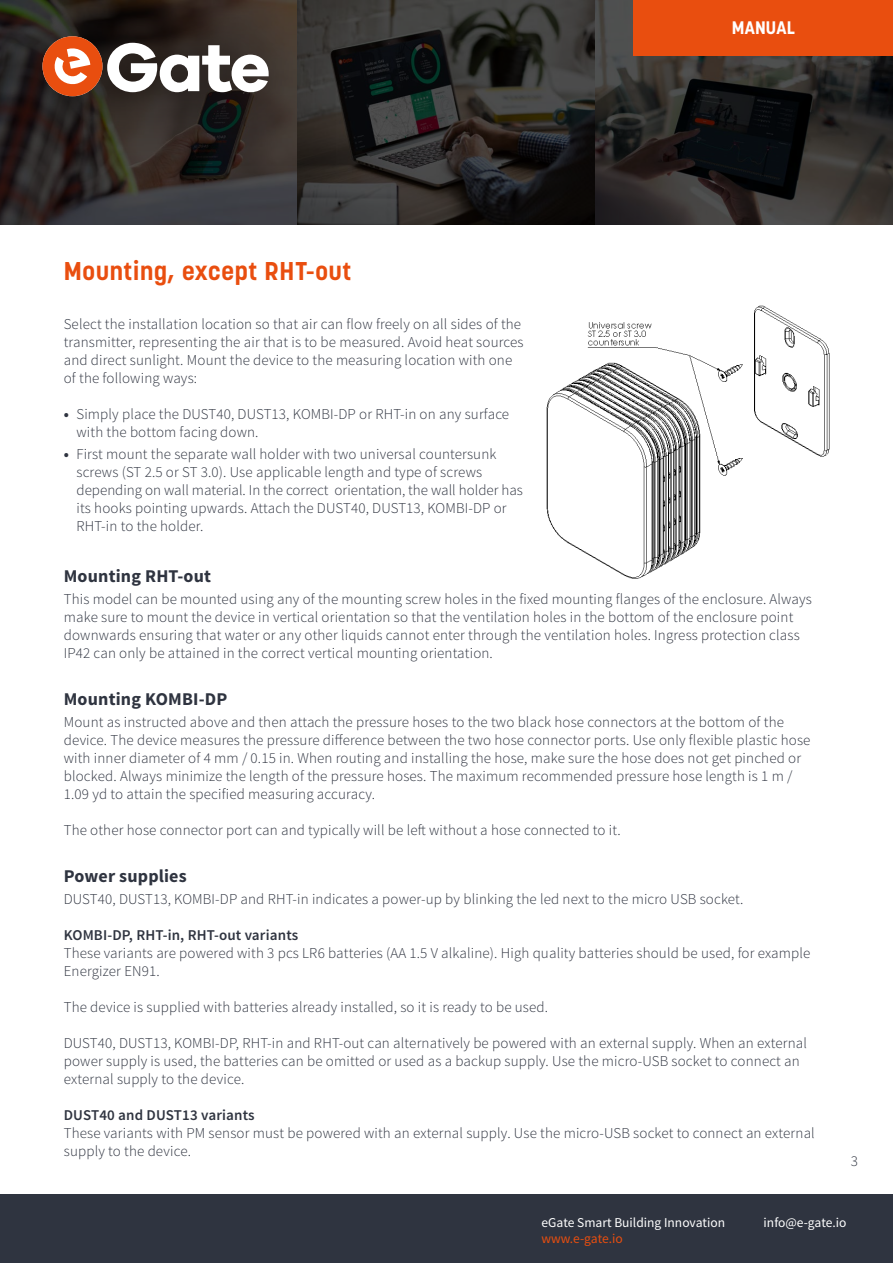
<style>
.page{position:relative;width:893px;height:1263px;background:#fff}
.page>*{position:absolute;margin:0;border:0;box-sizing:border-box;transform-origin:0 0}
.t1{font:700 25.5px "Korolev";letter-spacing:.03em;color:#e94e0f}
.t2{font:700 18px "Source Sans Pro";letter-spacing:.01em;color:#2f3440}
.t3{font:700 18px "Korolev";letter-spacing:.01em;color:#fff}
.t4{font:300 15px/18px "Source Sans Pro";letter-spacing:.01em;color:#2f3440}
.t5{font:600 15px "Source Sans Pro";letter-spacing:.01em;color:#2f3440}
.t6{font:13.5px "Source Sans Pro";color:#fff}
.t7{font:13.5px "Source Sans Pro";color:#e94e0f}
.s1{font-weight:700}
</style>
<div class="page">
<svg style="left:0;top:0;width:893px;height:225px;background:#2b2a29"></svg>
<div style="left:0;top:1195px;width:893px;height:68px;background:#2f3440"></div>
<svg style="left:0;top:0;width:336px;height:166px;background:#2e2824"></svg>
<svg style="left:43px;top:36px;width:226px;height:60px"></svg>
<div style="left:634px;top:0;width:259px;height:55px;background:#e94e0f"></div>
<img style="left:546px;top:305px;width:284px;height:274px">
<div style="left:560px;top:415px;width:27px;height:46px;background:#fff"></div>
<p class="t3" style="left:732px;top:17px;width:64px">MANUAL</p>
<h1 class="t1" style="left:64px;top:255px;width:289px">Mounting, except RHT-out</h1>
<p class="t4" style="left:64px;top:315px;width:461px">Select the installation location so that air can flow freely on all sides of the transmitter, representing the air that is to be measured. Avoid heat sources and direct sunlight. Mount the device to the measuring location with one of the following ways:</p>
<p class="t4" style="left:77px;top:405px;width:434px;text-indent:-13px"><span class="s1">•</span> Simply place the DUST40, DUST13, KOMBI-DP or RHT-in on any surface with the bottom facing down.</p>
<p class="t4" style="left:77px;top:445px;width:448px;text-indent:-13px"><span class="s1">•</span> First mount the separate wall holder with two universal countersunk screws (ST 2.5 or ST 3.0). Use applicable length and type of screws depending on wall material. In the correct orientation, the wall holder has its hooks pointing upwards. Attach the DUST40, DUST13, KOMBI-DP or RHT-in to the holder.</p>
<p class="t2" style="left:64px;top:564px;width:149px">Mounting RHT-out</p>
<p class="t4" style="left:64px;top:590px;width:750px">This model can be mounted using any of the mounting screw holes in the fixed mounting flanges of the enclosure. Always make sure to mount the device in vertical orientation so that the ventilation holes in the bottom of the enclosure point downwards ensuring that water or any other liquids cannot enter through the ventilation holes. Ingress protection class IP42 can only be attained in the correct vertical mounting orientation.</p>
<p class="t2" style="left:64px;top:687px;width:165px">Mounting KOMBI-DP</p>
<p class="t4" style="left:64px;top:713px;width:748px">Mount as instructed above and then attach the pressure hoses to the two black hose connectors at the bottom of the device. The device measures the pressure difference between the two hose connector ports. Use only flexible plastic hose with inner diameter of 4 mm / 0.15 in. When routing and installing the hose, make sure the hose does not get pinched or blocked. Always minimize the length of the pressure hoses. The maximum recommended pressure hose length is 1 m / 1.09 yd to attain the specified measuring accuracy.</p>
<p class="t4" style="left:64px;top:821px;width:559px">The other hose connector port can and typically will be left without a hose connected to it.</p>
<p class="t2" style="left:64px;top:865px;width:124px">Power supplies</p>
<p class="t4" style="left:64px;top:890px;width:681px">DUST40, DUST13, KOMBI-DP and RHT-in indicates a power-up by blinking the led next to the micro USB socket.</p>
<p class="t5" style="left:64px;top:926px;width:236px">KOMBI-DP, RHT-in, RHT-out variants</p>
<p class="t4" style="left:64px;top:944px;width:748px">These variants are powered with 3 pcs LR6 batteries (AA 1.5 V alkaline). High quality batteries should be used, for example<br>Energizer EN91.</p>
<p class="t4" style="left:64px;top:998px;width:486px">The device is supplied with batteries already installed, so it is ready to be used.</p>
<p class="t4" style="left:64px;top:1034px;width:745px">DUST40, DUST13, KOMBI-DP, RHT-in and RHT-out can alternatively be powered with an external supply. When an external power supply is used, the batteries can be omitted or used as a backup supply. Use the micro-USB socket to connect an external supply to the device.</p>
<p class="t5" style="left:64px;top:1106px;width:192px">DUST40 and DUST13 variants</p>
<p class="t4" style="left:64px;top:1124px;width:753px">These variants with PM sensor must be powered with an external supply. Use the micro-USB socket to connect an external supply to the device.</p>
<p class="t4" style="left:851px;top:1152px;width:9px">3</p>
<p class="t6" style="left:541px;top:1214px;width:185px">eGate Smart Building Innovation</p>
<p class="t7" style="left:541px;top:1230px;width:83px">www.e-gate.io</p>
<p class="t6" style="left:764px;top:1214px;width:84px">info@e-gate.io</p>
</div>
